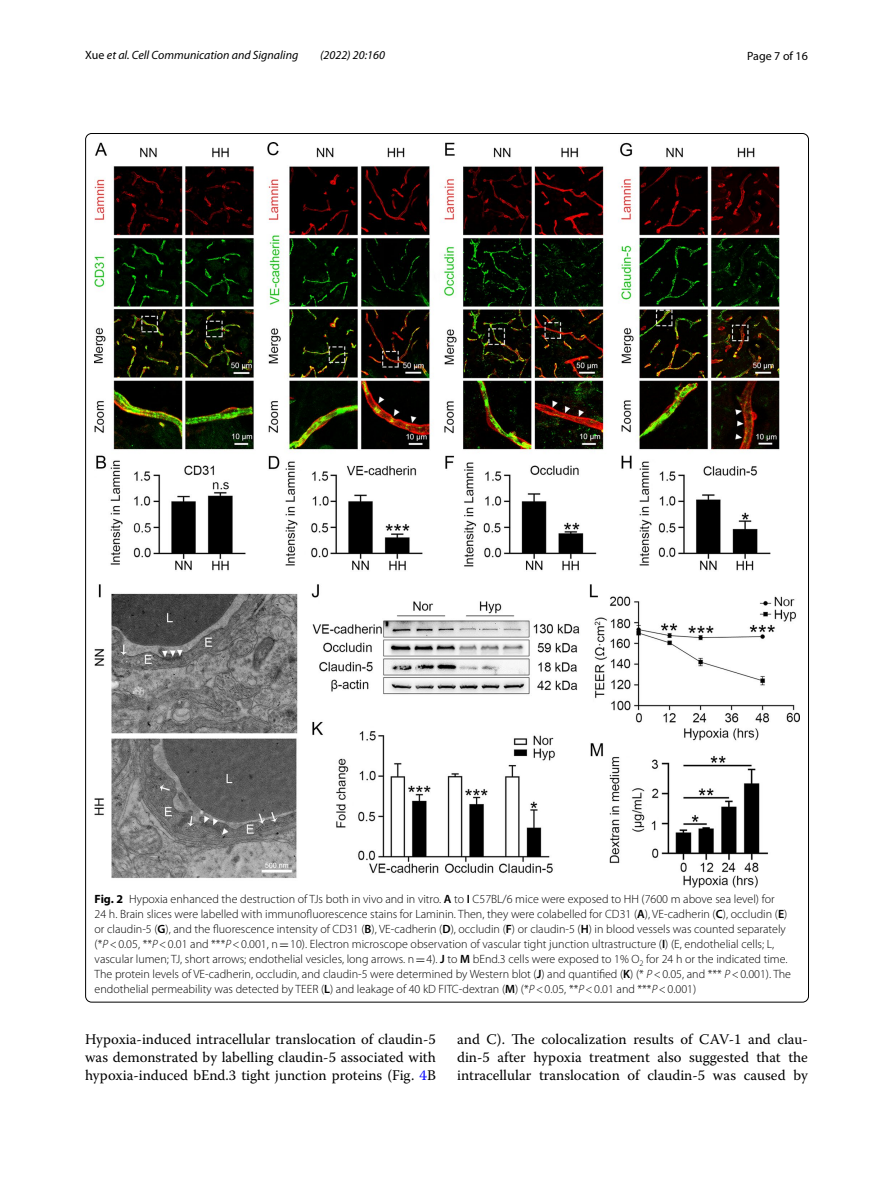
<style>
.page{position:relative;width:893px;height:1187px;background:#fff}
.page>*{position:absolute;margin:0;border:0;box-sizing:border-box;transform-origin:0 0}
.t1{font:14.7px/18px "Warnock Pro";color:#000;text-align:justify}
.t2{font:300 12px/15px "Myriad Pro";color:#000}
.t3{font:italic 12px "Myriad Pro";color:#000}
.t4{font:12px "Myriad Pro";color:#000}
.s1{font-style:normal}
.s2{font-weight:700}
.s3{font-weight:600}
.s4{font-style:italic}
.s5{font-family:"MTSY";font-weight:400}
.s6{color:#00f}
</style>
<div class="page">
<img style="left:94px;top:142px;width:706px;height:745px">
<p class="t3" style="left:85px;top:48px;width:215px"><span class="s1">Xue</span> et al. Cell Communication and Signaling</p>
<p class="t3" style="left:320px;top:48px;width:66px">(2022) 20:160</p>
<p class="t4" style="left:747px;top:48px;width:62px">Page 7 of 16</p>
<p class="t2" style="left:95px;top:891px;width:698px"><span class="s2">Fig. 2</span> Hypoxia enhanced the destruction of TJs both in vivo and in vitro. <span class="s3">A</span> to <span class="s3">I</span> C57BL/6 mice were exposed to HH (7600 m above sea level) for<br>24 h. Brain slices were labelled with immunofluorescence stains for Laminin. Then, they were colabelled for CD31 (<span class="s3">A</span>), VE-cadherin (<span class="s3">C</span>), occludin (<span class="s3">E</span>) or claudin-5 (<span class="s3">G</span>), and the fluorescence intensity of CD31 (<span class="s3">B</span>), VE-cadherin (<span class="s3">D</span>), occludin (<span class="s3">F</span>) or claudin-5 (<span class="s3">H</span>) in blood vessels was counted separately (*<span class="s4">P</span>&lt;0.05, **<span class="s4">P</span>&lt;0.01 and ***<span class="s4">P</span>&lt;0.001, n<span class="s5">=</span>10). Electron microscope observation of vascular tight junction ultrastructure (<span class="s3">I</span>) (E, endothelial cells; L, vascular lumen; TJ, short arrows; endothelial vesicles, long arrows. n<span class="s5">=</span>4). <span class="s3">J</span> to <span class="s3">M</span> bEnd.3 cells were exposed to 1% O<sub>2</sub> for 24 h or the indicated time.<br>The protein levels of VE-cadherin, occludin, and claudin-5 were determined by Western blot (<span class="s3">J</span>) and quantified (<span class="s3">K</span>) (* <span class="s4">P</span>&lt;0.05, and *** <span class="s4">P</span>&lt;0.001). The endothelial permeability was detected by TEER (<span class="s3">L</span>) and leakage of 40 kD FITC-dextran (<span class="s3">M</span>) (*<span class="s4">P</span>&lt;0.05, **<span class="s4">P</span>&lt;0.01 and ***<span class="s4">P</span>&lt;0.001)</p>
<p class="t1" style="left:85px;top:1029px;width:352px">Hypoxia-induced intracellular translocation of claudin-5 was demonstrated by labelling claudin-5 associated with hypoxia-induced bEnd.3 tight junction proteins (Fig. <span class="s6">4</span>B</p>
<p class="t1" style="left:457px;top:1029px;width:352px">and C). The colocalization results of CAV-1 and clau&shy;din-5 after hypoxia treatment also suggested that the intracellular translocation of claudin-5 was caused by</p>
</div>
